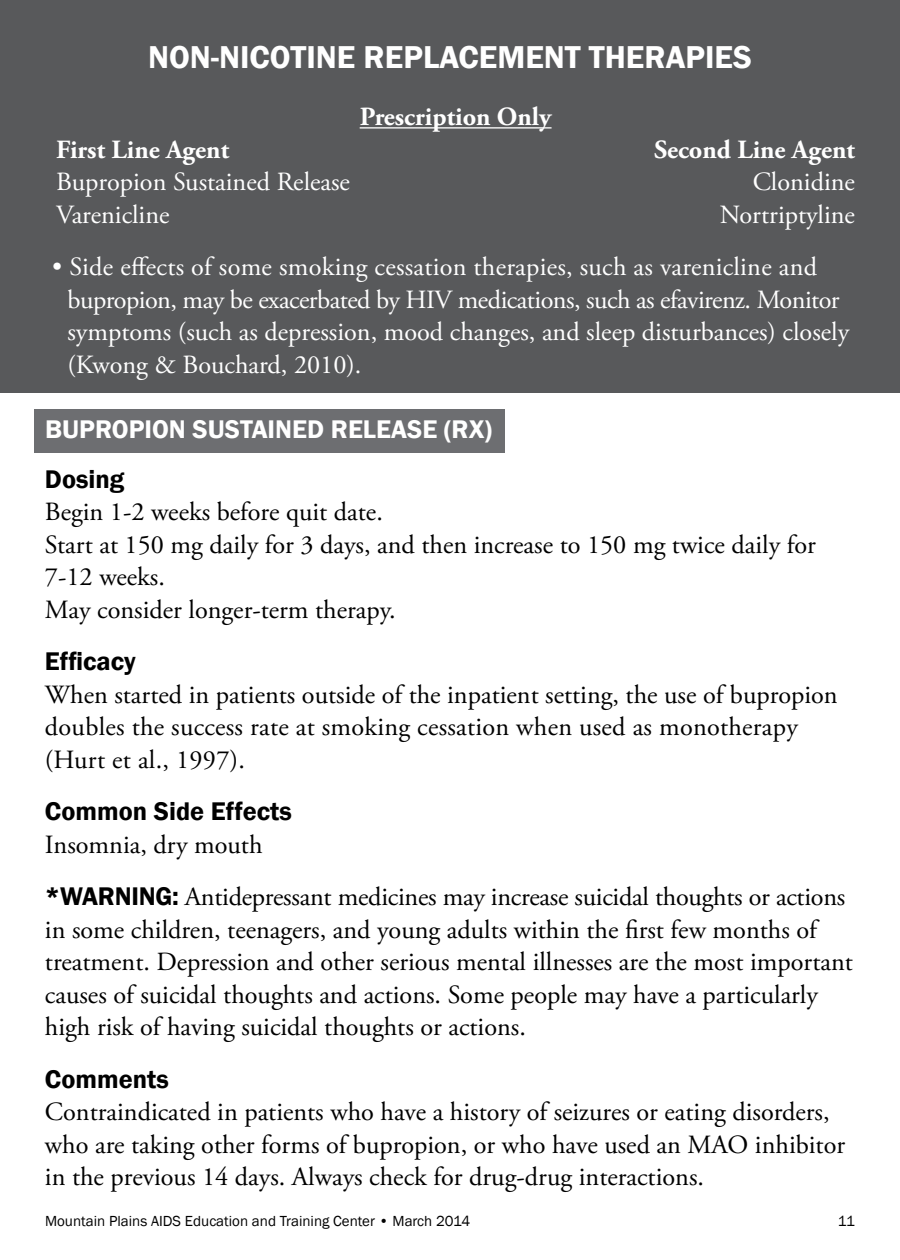
<style>
.page{position:relative;width:900px;height:1260px;background:#fff}
.page>*{position:absolute;margin:0;border:0;box-sizing:border-box;transform-origin:0 0}
.t1{font:600 32.5px "Franklin Gothic";color:#fff}
.t2{font:26.25px/32.5px "Adobe Garamond Pro";color:#000}
.t3{font:26.25px/32.5px "Adobe Garamond Pro";color:#fff}
.t4{font:700 26.25px "Adobe Garamond Pro";color:#fff}
.t5{font:600 26.25px "Franklin Gothic";color:#000}
.t6{font:600 26.25px "Franklin Gothic";color:#fff}
.t7{font:15px "Franklin Gothic";color:#000}
.s1{font-family:"Franklin Gothic";font-weight:600}
</style>
<div class="page">
<div style="left:0;top:52px;width:900px;height:341px;background:#58595b"></div>
<div style="left:34px;top:409px;width:471px;height:43px;background:#6d6e71"></div>
<div style="left:0;top:0;width:900px;height:79px;background:#58595b"></div>
<hr style="left:360px;top:127px;width:192px;height:2px;background:#fff">
<p class="t1" style="left:148px;top:37px;width:605px">NON-NICOTI NE REPLACEMENT THERAPIES</p>
<p class="t4" style="left:360px;top:102px;width:193px">Prescription Only</p>
<p class="t4" style="left:56px;top:134px;width:174px">First Line Agent</p>
<p class="t4" style="left:654px;top:134px;width:202px">Second Line Agent</p>
<p class="t3" style="left:56px;top:167px;width:295px">Bupropion Sustained Release</p>
<p class="t3" style="left:753px;top:167px;width:104px">Clonidine</p>
<p class="t3" style="left:56px;top:199px;width:115px">Varenicline</p>
<p class="t3" style="left:720px;top:199px;width:137px">Nortriptyline</p>
<p class="t3" style="left:68px;top:252px;width:783px;text-indent:-15px">• Side effects of some smoking cessation therapies, such as varenicline and bupropion, may be exacerbated by HIV medications, such as efavirenz. Monitor symptoms (such as depression, mood changes, and sleep disturbances) closely (Kwong &amp; Bouchard, 2010).</p>
<p class="t6" style="left:45px;top:413px;width:449px">BUPROPION SUSTAINED RELEASE (RX)</p>
<p class="t5" style="left:45px;top:463px;width:81px">DOSING</p>
<p class="t2" style="left:45px;top:497px;width:772px">Begin 1-2 weeks before quit date.<br>Start at 150 mg daily for 3 days, and then increase to 150 mg twice daily for 7-12 weeks.<br>May consider longer-term therapy.</p>
<p class="t5" style="left:45px;top:645px;width:92px">EFFICACY</p>
<p class="t2" style="left:45px;top:679px;width:794px">When started in patients outside of the inpatient setting, the use of bupropion doubles the success rate at smoking cessation when used as monotherapy (Hurt et al., 1997).</p>
<p class="t5" style="left:45px;top:795px;width:248px">COMMON SIDE EFFECTS</p>
<p class="t2" style="left:45px;top:819px;width:802px;line-height:52.5px">Insomnia, dry mouth<br><span class="s1">*WARNING :</span> Antidepressant medicines may increase suicidal thoughts or actions</p>
<p class="t2" style="left:45px;top:914px;width:809px">in some children, teenagers, and young adults within the first few months of treatment. Depression and other serious mental illnesses are the most important causes of suicidal thoughts and actions. Some people may have a particularly high risk of having suicidal thoughts or actions.</p>
<p class="t5" style="left:45px;top:1063px;width:125px">COMMENTS</p>
<p class="t2" style="left:45px;top:1097px;width:802px">Contraindicated in patients who have a history of seizures or eating disorders, who are taking other forms of bupropion, or who have used an MAO inhibitor in the previous 14 days. Always check for drug-drug interactions.</p>
<p class="t7" style="left:45px;top:1211px;width:427px">Mountain Plains AIDS Education and Training Center • March 2014</p>
<p class="t7" style="left:838px;top:1211px;width:19px">11</p>
</div>
